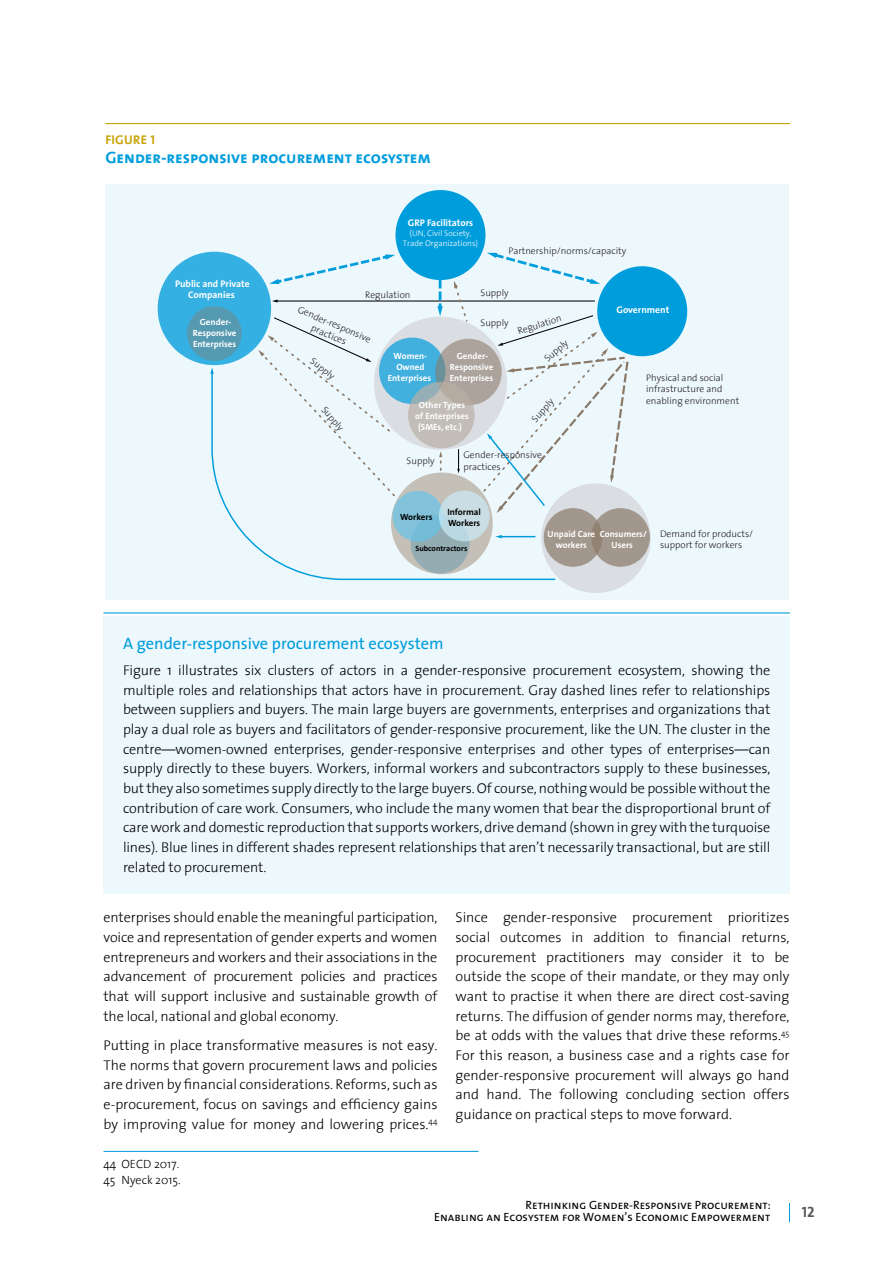
<style>
.page{position:relative;width:893px;height:1263px;background:#fff}
.page>*{position:absolute;margin:0;border:0;box-sizing:border-box;transform-origin:0 0}
.t1{font:16.5px "The Sans";color:#009ddc}
.t2{font:16.5px "The Sans Bold Caps";color:#009ddc}
.t3{font:15px "The Sans Bold Caps";color:#58595b}
.t4{font:300 14.25px/19.6px "The Sans";letter-spacing:-.005em;color:#000;text-align:justify}
.t5{font:12.75px "The Sans Bold Caps";letter-spacing:.02em;color:#c8a307}
.t6{font:12px/12px "The Sans Regular Caps";color:#000;text-align:right}
.t7{font:300 12px/16.5px "The Sans";color:#000}
.t8{font:300 9.6px/11.6px "The Sans";color:#231f20}
.t9{font:700 9.6px/11.6px "The Sans";color:#fff;text-align:center}
.t10{font:700 9px/10.8px "The Sans";color:#fff;text-align:center}
.t11{font:700 9px/10.8px "The Sans";color:#000}
.t12{font:300 8.25px/9.9px "The Sans";color:#fff;text-align:center}
.t13{font:700 8.25px "Calibri";color:#000}
</style>
<div class="page">
<svg style="left:789px;top:1203px;width:1px;height:19px"></svg>
<hr style="left:104px;top:1151px;width:374px;height:1px;background:#009ddc">
<div style="left:105px;top:184px;width:683px;height:416px;background:#edf8fd"></div>
<hr style="left:105px;top:123px;width:685px;height:1px;background:#c8a307">
<div style="left:104px;top:616px;width:686px;height:278px;background:#edf8fd"></div>
<hr style="left:104px;top:612px;width:686px;height:1px;background:#009ddc">
<div style="left:395px;top:190px;width:90px;height:90px;background:#009ddc;border-radius:50%"></div>
<div style="left:541px;top:483px;width:110px;height:110px;background:#dadee3;border-radius:50%"></div>
<div style="left:374px;top:317px;width:133px;height:133px;background:#dadee3;border-radius:50%"></div>
<div style="left:379px;top:338px;width:66px;height:66px;background:#41b0de;border-radius:50%"></div>
<div style="left:158px;top:252px;width:113px;height:113px;background:#34b0e3;border-radius:50%"></div>
<div style="left:597px;top:266px;width:90px;height:90px;background:#009ddc;border-radius:50%"></div>
<svg style="left:435px;top:339px;width:67px;height:66px"></svg>
<div style="left:591px;top:508px;width:59px;height:59px;background:#a2978c;border-radius:50%"></div>
<svg style="left:544px;top:508px;width:58px;height:59px;background:#a09489"></svg>
<svg style="left:258px;top:316px;width:138px;height:55px"></svg>
<div style="left:187px;top:306px;width:55px;height:55px;background:#569ab1;border-radius:50%"></div>
<svg style="left:482px;top:314px;width:148px;height:199px"></svg>
<svg style="left:269px;top:254px;width:126px;height:30px"></svg>
<svg style="left:487px;top:252px;width:113px;height:32px"></svg>
<hr style="left:277px;top:300px;width:318px;height:2px;background:#000">
<svg style="left:272px;top:299px;width:6px;height:3px"></svg>
<svg style="left:437px;top:280px;width:6px;height:36px"></svg>
<svg style="left:454px;top:281px;width:15px;height:42px"></svg>
<svg style="left:211px;top:371px;width:346px;height:210px"></svg>
<svg style="left:210px;top:367px;width:4px;height:7px"></svg>
<hr style="left:501px;top:536px;width:34px;height:1px;background:#009ddc">
<svg style="left:495px;top:535px;width:7px;height:3px"></svg>
<svg style="left:457px;top:449px;width:3px;height:24px"></svg>
<p class="t5" style="left:105px;top:129px;width:51px">FIGURE 1</p>
<p class="t2" style="left:105px;top:144px;width:327px">Gender-responsive procurement ecosystem</p>
<p class="t9" style="left:408px;top:217px;width:67px">GRP Facilitators</p>
<p class="t12" style="left:403px;top:228px;width:77px">(UN, Civil Society,<br>Trade Organizations)</p>
<p class="t8" style="left:508px;top:245px;width:119px">Partnership/norms/capacity</p>
<p class="t9" style="left:175px;top:278px;width:76px">Public and Private<br>Companies</p>
<p class="t10" style="left:193px;top:317px;width:45px">Gender-<br>Responsive<br>Enterprises</p>
<p class="t8" style="left:365px;top:288px;width:47px">Regulation</p>
<p class="t8" style="left:301px;top:303px;width:80px;text-align:center;rotate:23deg">Gender-responsive practices</p>
<p class="t8" style="left:480px;top:287px;width:30px">Supply</p>
<p class="t8" style="left:480px;top:316px;width:30px">Supply</p>
<p class="t8" style="left:315px;top:355px;width:30px;rotate:38deg">Supply</p>
<p class="t8" style="left:328px;top:404px;width:30px;rotate:49deg">Supply</p>
<p class="t10" style="left:388px;top:351px;width:45px">Women-<br>Owned<br>Enterprises</p>
<p class="t10" style="left:450px;top:351px;width:45px">Gender-<br>Responsive<br>Enterprises</p>
<p class="t10" style="left:415px;top:400px;width:55px">Other Types of Enterprises (SMEs, etc.)</p>
<p class="t8" style="left:516px;top:325px;width:47px;rotate:-17deg">Regulation</p>
<p class="t8" style="left:542px;top:355px;width:30px;rotate:-41deg">Supply</p>
<p class="t8" style="left:529px;top:417px;width:30px;rotate:-49deg">Supply</p>
<p class="t8" style="left:407px;top:455px;width:30px">Supply</p>
<p class="t8" style="left:463px;top:449px;width:80px">Gender-responsive practices</p>
<p class="t11" style="left:400px;top:511px;width:34px">Workers</p>
<p class="t11" style="left:447px;top:506px;width:35px">Informal<br>Workers</p>
<p class="t9" style="left:616px;top:303px;width:54px">Government</p>
<p class="t8" style="left:646px;top:371px;width:95px">Physical and social infrastructure and enabling environment</p>
<p class="t13" style="left:415px;top:543px;width:53px">Subcontractors</p>
<p class="t10" style="left:548px;top:529px;width:49px">Unpaid Care workers</p>
<p class="t10" style="left:600px;top:529px;width:48px">Consumers/<br>Users</p>
<p class="t8" style="left:660px;top:527px;width:95px">Demand for products/ support for workers</p>
<p class="t1" style="left:123px;top:630px;width:322px">A gender-responsive procurement ecosystem</p>
<p class="t4" style="left:123px;top:660px;width:649px">Figure 1 illustrates six clusters of actors in a gender-responsive procurement ecosystem, showing the multiple roles and relationships that actors have in procurement. Gray dashed lines refer to relationships between suppliers and buyers. The main large buyers are governments, enterprises and organizations that play a dual role as buyers and facilitators of gender-responsive procurement, like the UN. The cluster in the centre—women-owned enterprises, gender-responsive enterprises and other types of enterprises—can supply directly to these buyers. Workers, informal workers and subcontractors supply to these businesses, but they also sometimes supply directly to the large buyers. Of course, nothing would be possible without the contribution of care work. Consumers, who include the many women that bear the disproportional brunt of care work and domestic reproduction that supports workers, drive demand (shown in grey with the turquoise lines). Blue lines in different shades represent relationships that aren’t necessarily transactional, but are still related to procurement.</p>
<p class="t4" style="left:104px;top:907px;width:335px">enterprises should enable the meaningful participation, voice and representation of gender experts and women entrepreneurs and workers and their associations in the advancement of procurement policies and practices that will support inclusive and sustainable growth of the local, national and global economy.</p>
<p class="t4" style="left:104px;top:1035px;width:335px">Putting in place transformative measures is not easy.<br>The norms that govern procurement laws and policies are driven by financial considerations. Reforms, such as e-procurement, focus on savings and efficiency gains by improving value for money and lowering prices.<sup>44</sup></p>
<p class="t7" style="left:104px;top:1155px;width:79px">44 OECD 2017.<br>45 Nyeck 2015.</p>
<p class="t4" style="left:455px;top:907px;width:335px">Since gender-responsive procurement prioritizes social outcomes in addition to financial returns, procurement practitioners may consider it to be outside the scope of their mandate, or they may only want to practise it when there are direct cost-saving returns. The diffusion of gender norms may, therefore, be at odds with the values that drive these reforms.<sup>45<br></sup>For this reason, a business case and a rights case for gender-responsive procurement will always go hand and hand. The following concluding section offers guidance on practical steps to move forward.</p>
<p class="t6" style="left:434px;top:1199px;width:338px">Rethinking Gender-Responsive Procurement:<br>Enabling an Ecosystem for Women’s Economic Empowerment</p>
<p class="t3" style="left:802px;top:1199px;width:14px">12</p>
</div>
